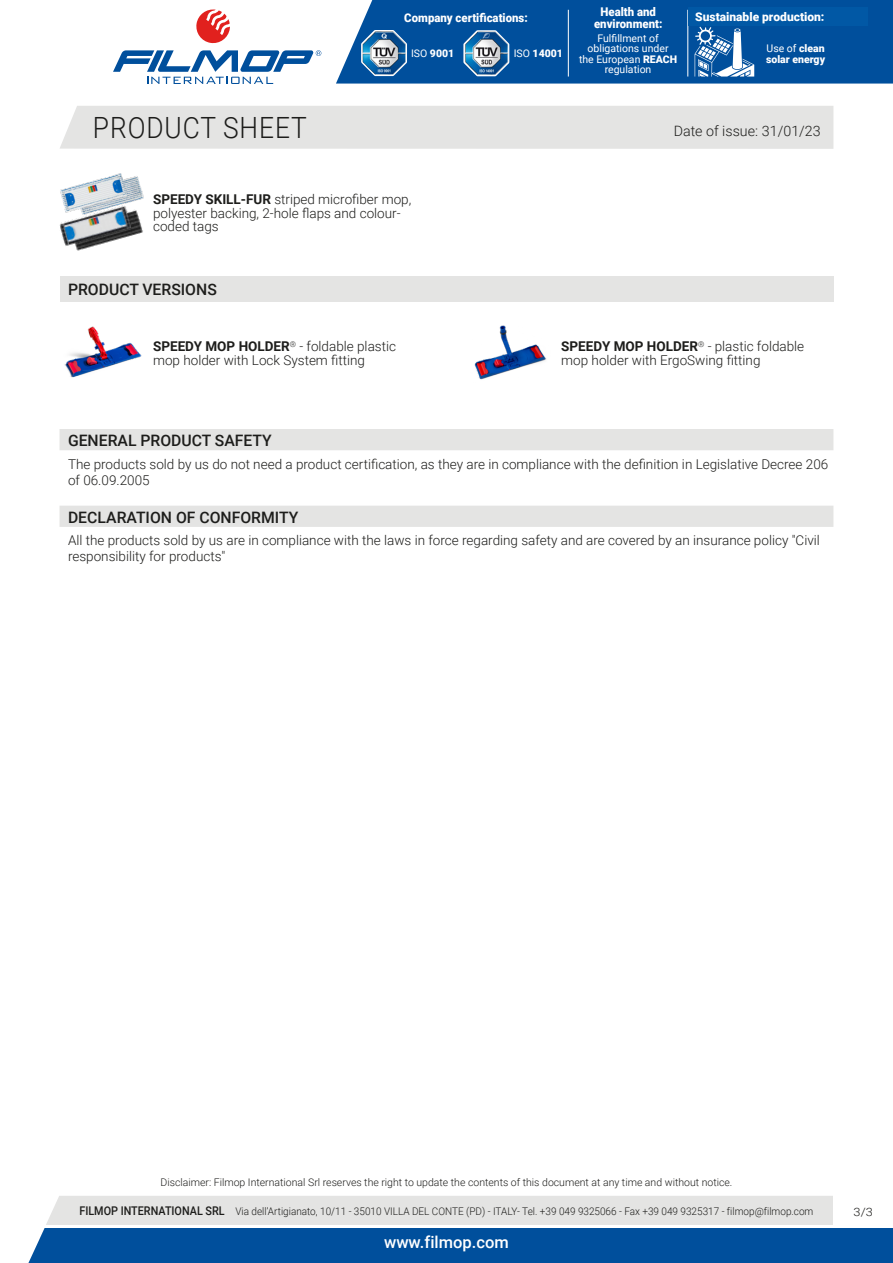
<style>
.page{position:relative;width:893px;height:1263px;background:#fff}
.page>*{position:absolute;margin:0;border:0;box-sizing:border-box;transform-origin:0 0}
.t1{font:300 29.25px "Roboto";letter-spacing:.035em;color:#1d1d1b;scale:.9 1}
.t2{font:500 16.5px "Roboto";color:#fff}
.t3{font:500 15.75px "Roboto";color:#1d1d1b}
.t4{font:300 14.25px "Roboto";color:#1d1d1b}
.t5{font:300 13.5px/13.5px "Roboto";color:#1d1d1b}
.t6{font:900 12px/12px "Roboto";color:#fff;text-align:center;scale:.95 1}
.t7{font:900 12px "Roboto";color:#fff}
.t8{font:300 11.55px "Roboto";color:#1d1d1b;scale:1.11 1}
.t9{font:300 10.5px "Roboto";color:#1d1d1b;scale:.95 1}
.t10{font:300 10.5px "Roboto";color:#1d1d1b}
.t11{font:10.5px/10.5px "Roboto";color:#fff;text-align:center}
.t12{font:900 10.5px/10.5px "Roboto";color:#fff}
.s1{font-weight:400}
.s2{font-weight:900}
.s3{font-weight:700}
.s4{font-weight:500;font-size:12px}
</style>
<div class="page">
<svg style="left:28px;top:1196px;width:865px;height:67px;background:#6793bc"></svg>
<div style="left:60px;top:106px;width:773px;height:43px;background:#e4e4e3"></div>
<svg style="left:196px;top:10px;width:34px;height:34px"></svg>
<svg style="left:113px;top:50px;width:208px;height:34px"></svg>
<svg style="left:336px;top:0;width:557px;height:84px;background:#0d58a1"></svg>
<svg style="left:462px;top:28px;width:49px;height:50px"></svg>
<img style="left:465px;top:32px;width:43px;height:43px">
<svg style="left:360px;top:28px;width:48px;height:49px"></svg>
<img style="left:362px;top:31px;width:44px;height:44px">
<hr style="left:568px;top:10px;width:1px;height:67px;background:#fff">
<hr style="left:688px;top:10px;width:1px;height:67px;background:#fff">
<svg style="left:695px;top:27px;width:59px;height:50px"></svg>
<img style="left:60px;top:173px;width:84px;height:31px">
<img style="left:76px;top:209px;width:67px;height:42px">
<img style="left:60px;top:204px;width:74px;height:44px">
<div style="left:60px;top:277px;width:773px;height:25px;background:#e4e4e3"></div>
<img style="left:64px;top:326px;width:78px;height:52px">
<img style="left:474px;top:325px;width:73px;height:55px">
<div style="left:60px;top:429px;width:773px;height:21px;background:#e4e4e3"></div>
<div style="left:60px;top:506px;width:773px;height:21px;background:#e4e4e3"></div>
<hr style="left:45px;top:1225px;width:848px;height:2px;background:#fff">
<div style="left:833px;top:1196px;width:60px;height:31px;background:#fff"></div>
<div style="left:689px;top:8px;width:178px;height:18px;background:#0158a5"></div>
<p class="t6" style="left:404px;top:11px;width:131px">Company certifications:</p>
<p class="t12" style="left:411px;top:48px;width:45px"><span class="s1">ISO</span> 9001</p>
<p class="t12" style="left:514px;top:48px;width:51px"><span class="s1">ISO</span> 14001</p>
<p class="t6" style="left:594px;top:5px;width:73px">Health and environment:</p>
<p class="t11" style="left:579px;top:32px;width:100px">Fulfillment of obligations under the European <span class="s2">REACH </span>regulation</p>
<p class="t7" style="left:695px;top:9px;width:131px">Sustainable production:</p>
<p class="t6" style="left:713px;top:11px;width:101px">Energy Autonomy:</p>
<p class="t12" style="left:766px;top:43px;width:61px"><span class="s1">Use of</span> clean solar energy</p>
<h1 class="t1" style="left:93px;top:107px;width:239px">PRODUCT SHEET</h1>
<p class="t4" style="left:674px;top:121px;width:148px">Date of issue: 31/01/23</p>
<p class="t5" style="left:153px;top:192px;width:260px"><span class="s3">SPEEDY SKILL-FUR</span> striped microfiber mop, polyester backing, 2-hole flaps and colour&shy;coded tags</p>
<p class="t3" style="left:68px;top:278px;width:150px">PRODUCT VERSIONS</p>
<p class="t5" style="left:153px;top:339px;width:244px"><span class="s3">SPEEDY MOP HOLDER</span><sup>®</sup> - foldable plastic mop holder with Lock System fitting</p>
<p class="t5" style="left:561px;top:339px;width:244px"><span class="s3">SPEEDY MOP HOLDER</span><sup>®</sup> - plastic foldable mop holder with ErgoSwing fitting</p>
<p class="t3" style="left:68px;top:429px;width:205px">GENERAL PRODUCT SAFETY</p>
<p class="t5" style="left:68px;top:455px;width:762px;line-height:16.2px">The products sold by us do not need a product certification, as they are in compliance with the definition in Legislative Decree 206 of 06.09.2005</p>
<p class="t3" style="left:68px;top:506px;width:232px">DECLARATION OF CONFORMITY</p>
<p class="t5" style="left:68px;top:532px;width:753px;line-height:16.2px">All the products sold by us are in compliance with the laws in force regarding safety and are covered by an insurance policy "Civil responsibility for products"</p>
<p class="t10" style="left:160px;top:1175px;width:573px">Disclaimer: Filmop International Srl reserves the right to update the contents of this document at any time and without notice.</p>
<p class="t9" style="left:79px;top:1204px;width:774px"><span class="s4">FILMOP INTERNATIONAL SRL</span> Via dell’Artigianato, 10/11 - 35010 VILLA DEL CONTE (PD) - ITALY- Tel. +39 049 9325066 - Fax +39 049 9325317 - filmop@filmop.com</p>
<p class="t2" style="left:384px;top:1230px;width:126px">www.filmop.com</p>
<p class="t8" style="left:854px;top:1204px;width:19px">3/3</p>
</div>
